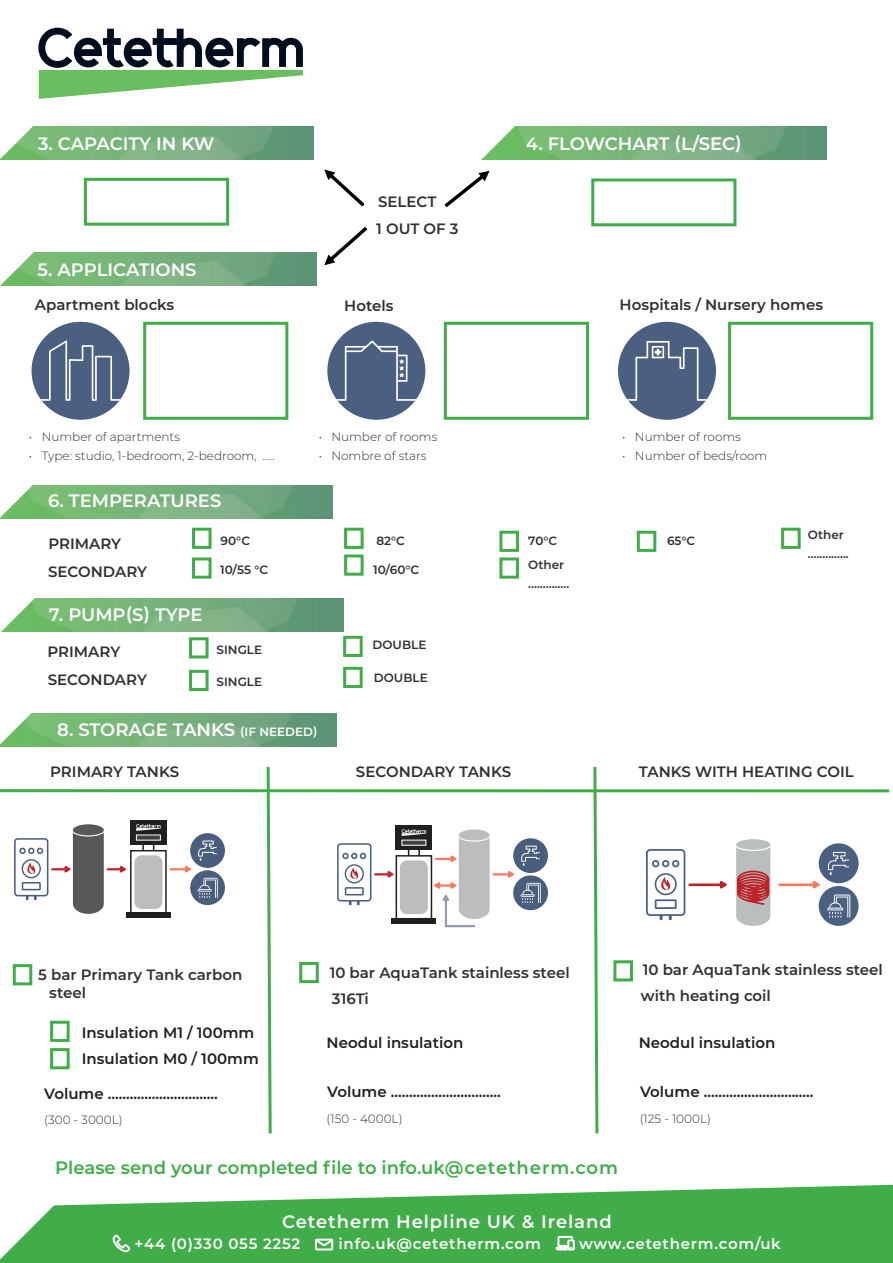
<style>
.page{position:relative;width:893px;height:1263px;background:#fff}
.page>*{position:absolute;margin:0;border:0;box-sizing:border-box;transform-origin:0 0}
.t1{font:600 27px "Montserrat";color:#fff}
.t2{font:600 18px "Montserrat";color:#fff}
.t3{font:600 18px "Montserrat";color:#40ad48}
.t4{font:600 18px "Montserrat";letter-spacing:.05em;color:#fff}
.t5{font:600 15px/26.5px "Montserrat";color:#323032}
.t6{font:600 15px/26.7px "Montserrat";color:#221f1f}
.t7{font:600 15px "Montserrat";letter-spacing:.05em;color:#fff}
.t8{font:300 12px "Montserrat";color:#323032}
.t9{font:600 12px/18.6px "Montserrat";color:#323032}
.s1{font-size:12px}
</style>
<div class="page">
<svg style="left:0;top:1185px;width:893px;height:78px;background:#58b75f"></svg>
<img style="left:42px;top:598px;width:301px;height:33px">
<svg style="left:1px;top:598px;width:41px;height:34px"></svg>
<img style="left:0;top:127px;width:313px;height:33px">
<svg style="left:0;top:28px;width:303px;height:131px"></svg>
<img style="left:515px;top:127px;width:311px;height:33px">
<img style="left:48px;top:252px;width:268px;height:34px">
<svg style="left:0;top:252px;width:48px;height:34px"></svg>
<div style="left:32px;top:322px;width:98px;height:98px;background:#4b6080;border-radius:50%"></div>
<svg style="left:31px;top:340px;width:90px;height:80px"></svg>
<div style="left:327px;top:322px;width:98px;height:98px;background:#4b6080;border-radius:50%"></div>
<svg style="left:336px;top:340px;width:81px;height:61px"></svg>
<div style="left:618px;top:322px;width:98px;height:98px;background:#4b6080;border-radius:50%"></div>
<svg style="left:627px;top:341px;width:80px;height:60px"></svg>
<div style="left:143px;top:322px;width:145px;height:98px;background:#fff;border:3px solid #40ad48"></div>
<div style="left:444px;top:322px;width:145px;height:98px;background:#fff;border:3px solid #40ad48"></div>
<div style="left:728px;top:322px;width:145px;height:98px;background:#fff;border:3px solid #40ad48"></div>
<div style="left:84px;top:178px;width:145px;height:48px;background:#fff;border:3px solid #40ad48"></div>
<div style="left:591px;top:178px;width:145px;height:48px;background:#fff;border:3px solid #40ad48"></div>
<img style="left:38px;top:485px;width:295px;height:33px">
<svg style="left:0;top:485px;width:38px;height:33px"></svg>
<img style="left:0;top:714px;width:336px;height:33px">
<svg style="left:0;top:713px;width:36px;height:31px"></svg>
<div style="left:513px;top:875px;width:35px;height:35px;background:#495d7d;border-radius:50%"></div>
<svg style="left:521px;top:883px;width:20px;height:20px"></svg>
<div style="left:513px;top:838px;width:35px;height:35px;background:#495d7d;border-radius:50%"></div>
<svg style="left:521px;top:845px;width:19px;height:21px"></svg>
<div style="left:459px;top:829px;width:31px;height:12px;background:#bbbdbf;border-radius:50%"></div>
<svg style="left:434px;top:834px;width:80px;height:94px"></svg>
<div style="left:400px;top:860px;width:28px;height:54px;background:#bbbdbf;border-radius:7px"></div>
<div style="left:396px;top:855px;width:36px;height:64px;border:2px solid #221f1f"></div>
<div style="left:396px;top:825px;width:36px;height:24px;background:#221f1f"></div>
<div style="left:392px;top:918px;width:44px;height:5px;background:#221f1f"></div>
<svg style="left:401px;top:840px;width:25px;height:6px"></svg>
<svg style="left:418px;top:849px;width:2px;height:7px"></svg>
<svg style="left:402px;top:829px;width:24px;height:7px"></svg>
<svg style="left:337px;top:843px;width:57px;height:62px"></svg>
<svg style="left:171px;top:866px;width:20px;height:6px"></svg>
<div style="left:190px;top:870px;width:35px;height:35px;background:#495d7d;border-radius:50%"></div>
<svg style="left:198px;top:878px;width:20px;height:20px"></svg>
<div style="left:190px;top:833px;width:35px;height:35px;background:#495d7d;border-radius:50%"></div>
<svg style="left:198px;top:840px;width:19px;height:21px"></svg>
<div style="left:73px;top:824px;width:31px;height:12px;background:#57585a;border-radius:50%"></div>
<div style="left:134px;top:855px;width:28px;height:54px;background:#bbbdbf;border-radius:7px"></div>
<div style="left:130px;top:850px;width:37px;height:64px;border:2px solid #221f1f"></div>
<div style="left:130px;top:820px;width:37px;height:24px;background:#221f1f"></div>
<div style="left:126px;top:913px;width:45px;height:5px;background:#221f1f"></div>
<svg style="left:136px;top:835px;width:25px;height:5px"></svg>
<svg style="left:142px;top:844px;width:2px;height:7px"></svg>
<svg style="left:136px;top:824px;width:25px;height:7px"></svg>
<svg style="left:14px;top:829px;width:112px;height:85px"></svg>
<div style="left:13px;top:964px;width:19px;height:21px;background:#fff;border:3px solid #40ad48"></div>
<div style="left:299px;top:962px;width:20px;height:21px;background:#fff;border:3px solid #40ad48"></div>
<div style="left:613px;top:960px;width:20px;height:21px;background:#fff;border:3px solid #40ad48"></div>
<div style="left:50px;top:1021px;width:20px;height:21px;background:#fff;border:3px solid #40ad48"></div>
<div style="left:50px;top:1048px;width:20px;height:21px;background:#fff;border:3px solid #40ad48"></div>
<hr style="left:0;top:789px;width:889px;height:3px;background:#40ad48">
<div style="left:192px;top:528px;width:20px;height:21px;background:#fff;border:3px solid #40ad48"></div>
<div style="left:192px;top:557px;width:20px;height:22px;background:#fff;border:3px solid #40ad48"></div>
<div style="left:344px;top:528px;width:20px;height:21px;background:#fff;border:3px solid #40ad48"></div>
<div style="left:344px;top:554px;width:20px;height:22px;background:#fff;border:3px solid #40ad48"></div>
<div style="left:499px;top:531px;width:20px;height:21px;background:#fff;border:3px solid #40ad48"></div>
<div style="left:499px;top:557px;width:20px;height:22px;background:#fff;border:3px solid #40ad48"></div>
<div style="left:637px;top:531px;width:19px;height:21px;background:#fff;border:3px solid #40ad48"></div>
<div style="left:781px;top:528px;width:20px;height:21px;background:#fff;border:3px solid #40ad48"></div>
<div style="left:189px;top:637px;width:20px;height:21px;background:#fff;border:3px solid #40ad48"></div>
<div style="left:343px;top:636px;width:20px;height:21px;background:#fff;border:3px solid #40ad48"></div>
<div style="left:189px;top:670px;width:20px;height:21px;background:#fff;border:3px solid #40ad48"></div>
<div style="left:343px;top:667px;width:20px;height:21px;background:#fff;border:3px solid #40ad48"></div>
<hr style="left:780px;top:883px;width:33px;height:3px;background:#f37b5d">
<svg style="left:813px;top:881px;width:7px;height:7px"></svg>
<hr style="left:690px;top:883px;width:30px;height:3px;background:#be2026">
<svg style="left:720px;top:881px;width:7px;height:7px"></svg>
<div style="left:819px;top:886px;width:40px;height:40px;background:#4b6080;border-radius:50%"></div>
<svg style="left:827px;top:894px;width:23px;height:24px"></svg>
<div style="left:819px;top:843px;width:40px;height:40px;background:#4b6080;border-radius:50%"></div>
<svg style="left:827px;top:851px;width:23px;height:24px"></svg>
<svg style="left:646px;top:849px;width:39px;height:71px"></svg>
<div style="left:736px;top:839px;width:34px;height:11px;background:#bbbebf;border-radius:50%"></div>
<svg style="left:736px;top:843px;width:35px;height:83px;background:#bf999c"></svg>
<svg style="left:265px;top:766px;width:8px;height:368px"></svg>
<svg style="left:444px;top:126px;width:71px;height:81px"></svg>
<svg style="left:324px;top:169px;width:40px;height:37px"></svg>
<svg style="left:324px;top:226px;width:43px;height:39px"></svg>
<svg style="left:0;top:1185px;width:54px;height:74px"></svg>
<svg style="left:592px;top:766px;width:8px;height:368px"></svg>
<svg style="left:113px;top:1235px;width:17px;height:16px"></svg>
<svg style="left:316px;top:1239px;width:17px;height:11px"></svg>
<svg style="left:556px;top:1236px;width:18px;height:14px"></svg>
<p class="t2" style="left:38px;top:134px;width:178px">3. CAPACITY IN KW</p>
<p class="t2" style="left:38px;top:260px;width:160px">5. APPLICATIONS</p>
<p class="t5" style="left:35px;top:291px;width:141px">Apartment blocks</p>
<p class="t5" style="left:376px;top:189px;width:84px">SELECT<br>1 OUT OF 3</p>
<p class="t5" style="left:344px;top:292px;width:51px">Hotels</p>
<h1 class="t1" style="left:492px;top:124px;width:309px">CETETHERM MAXI C1S</h1>
<p class="t2" style="left:526px;top:134px;width:217px">4. FLOWCHART (L/SEC)</p>
<p class="t5" style="left:619px;top:291px;width:205px">Hospitals / Nursery homes</p>
<p class="t8" style="left:29px;top:431px;width:153px">• Number of apartments</p>
<p class="t8" style="left:29px;top:450px;width:247px">• Type: studio, 1-bedroom, 2-bedroom, .....</p>
<p class="t8" style="left:319px;top:431px;width:120px">• Number of rooms</p>
<p class="t8" style="left:319px;top:450px;width:110px">• Nombre of stars</p>
<p class="t8" style="left:622px;top:431px;width:120px">• Number of rooms</p>
<p class="t8" style="left:622px;top:450px;width:147px">• Number of beds/room</p>
<p class="t2" style="left:48px;top:491px;width:175px">6. TEMPERATURES</p>
<p class="t5" style="left:48px;top:530px;width:101px;line-height:28.3px">PRIMARY<br>SECONDARY</p>
<p class="t9" style="left:221px;top:531px;width:31px">90°C</p>
<p class="t9" style="left:376px;top:531px;width:30px">82°C</p>
<p class="t9" style="left:528px;top:531px;width:31px">70°C</p>
<p class="t9" style="left:667px;top:531px;width:30px">65°C</p>
<p class="t9" style="left:808px;top:526px;width:42px">Other ..............</p>
<p class="t9" style="left:528px;top:556px;width:42px">Other ..............</p>
<p class="t9" style="left:220px;top:561px;width:49px">10/55 °C</p>
<p class="t9" style="left:373px;top:561px;width:48px">10/60°C</p>
<p class="t2" style="left:49px;top:605px;width:155px">7. PUMP(S) TYPE</p>
<p class="t9" style="left:373px;top:635px;width:55px">DOUBLE</p>
<p class="t5" style="left:47px;top:637px;width:101px;line-height:28.3px">PRIMARY<br>SECONDARY</p>
<p class="t9" style="left:217px;top:640px;width:47px">SINGLE</p>
<p class="t9" style="left:217px;top:672px;width:47px">SINGLE</p>
<p class="t9" style="left:374px;top:669px;width:55px">DOUBLE</p>
<p class="t2" style="left:57px;top:720px;width:262px">8. STORAGE TANKS <span class="s1">(IF NEEDED)</span></p>
<p class="t5" style="left:50px;top:759px;width:130px">PRIMARY TANKS</p>
<p class="t5" style="left:356px;top:759px;width:157px">SECONDARY TANKS</p>
<p class="t5" style="left:639px;top:759px;width:216px">TANKS WITH HEATING COIL</p>
<p class="t5" style="left:49px;top:966px;width:195px;line-height:18px;text-indent:-11px">5 bar Primary Tank carbon steel</p>
<p class="t5" style="left:330px;top:959px;width:241px">10 bar AquaTank stainless steel<br>316Ti</p>
<p class="t5" style="left:641px;top:956px;width:243px">10 bar AquaTank stainless steel with heating coil</p>
<p class="t6" style="left:82px;top:1019px;width:178px">Insulation M1 / 100mm<br>Insulation M0 / 100mm</p>
<p class="t6" style="left:44px;top:1081px;width:175px">Volume ..............................</p>
<p class="t8" style="left:44px;top:1114px;width:80px">(300 - 3000L)</p>
<p class="t6" style="left:327px;top:1030px;width:138px">Neodul insulation</p>
<p class="t6" style="left:327px;top:1078px;width:175px">Volume ..............................</p>
<p class="t6" style="left:639px;top:1030px;width:138px">Neodul insulation</p>
<p class="t6" style="left:640px;top:1078px;width:175px">Volume ..............................</p>
<p class="t8" style="left:327px;top:1112px;width:77px">(150 - 4000L)</p>
<p class="t8" style="left:640px;top:1113px;width:73px">(125 - 1000L)</p>
<p class="t3" style="left:55px;top:1158px;width:564px">Please send your completed file to info.uk@cetetherm.com</p>
<p class="t4" style="left:282px;top:1211px;width:331px">Cetetherm Helpline UK &amp; Ireland</p>
<p class="t7" style="left:113px;top:1236px;width:669px">□■ +44 (0)330 055 2252 ● info.uk@cetetherm.com ●▼□□■ www.cetetherm.com/uk</p>
</div>
